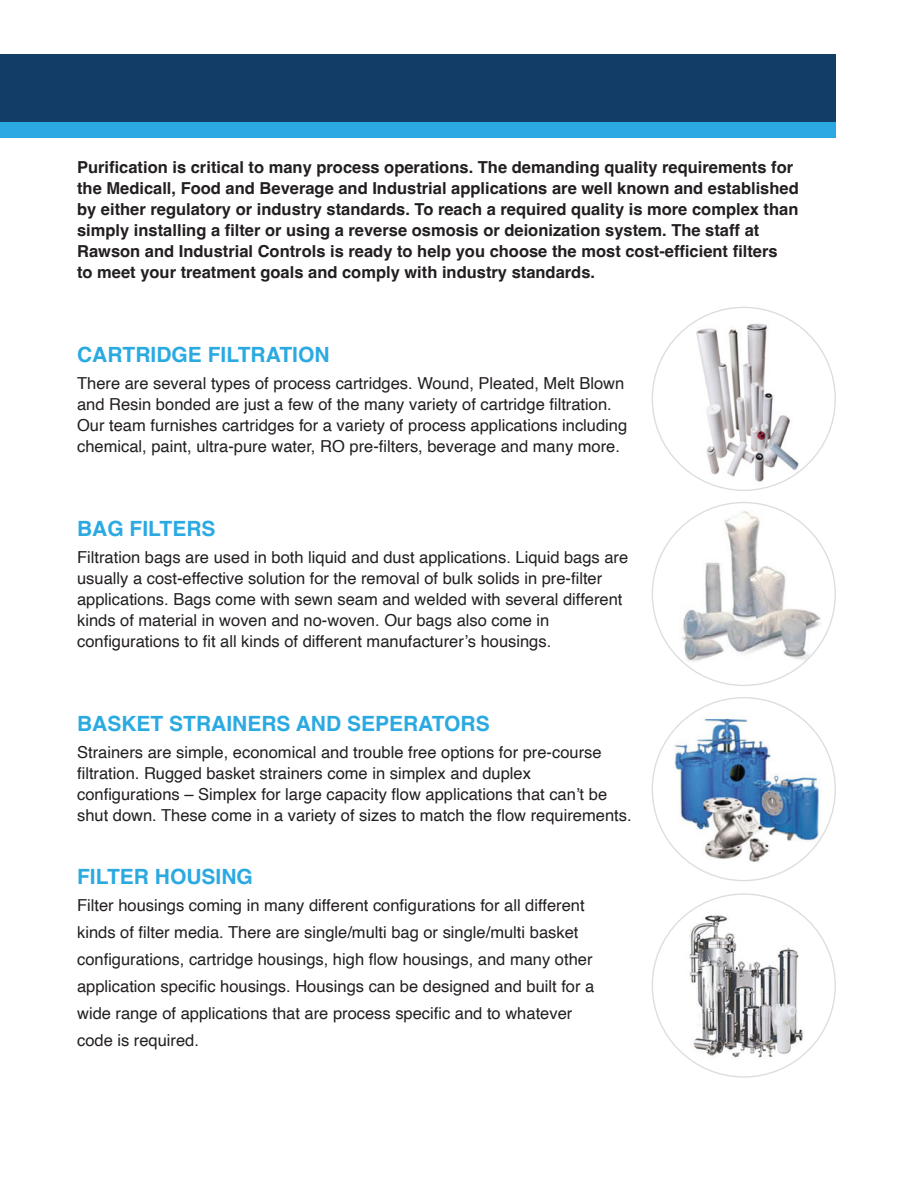
<style>
.page{position:relative;width:918px;height:1188px;background:#fff}
.page>*{position:absolute;margin:0;border:0;box-sizing:border-box;transform-origin:0 0}
.t1{font:700 21px "Helvetica";color:#2baae1}
.t2{font:16.5px/21px "Helvetica";color:#231f20}
.t3{font:700 16.5px/21px "Helvetica";color:#231f20}
</style>
<div class="page">
<div style="left:0;top:54px;width:836px;height:68px;background:#123d67"></div>
<div style="left:0;top:122px;width:836px;height:16px;background:#2baae1"></div>
<img style="left:652px;top:314px;width:182px;height:172px">
<img style="left:652px;top:503px;width:182px;height:169px">
<img style="left:652px;top:705px;width:182px;height:171px">
<img style="left:652px;top:899px;width:183px;height:172px">
<p class="t3" style="left:77px;top:158px;width:723px">Purification is critical to many process operations. The demanding quality requirements for the Medicall, Food and Beverage and Industrial applications are well known and established by either regulatory or industry standards. To reach a required quality is more complex than simply installing a filter or using a reverse osmosis or deionization system. The staff at Rawson and Industrial Controls is ready to help you choose the most cost-efficient filters<br>to meet your treatment goals and comply with industry standards.</p>
<p class="t1" style="left:77px;top:342px;width:254px">CARTRIDGE FILTRATION</p>
<p class="t2" style="left:77px;top:373px;width:552px">There are several types of process cartridges. Wound, Pleated, Melt Blown and Resin bonded are just a few of the many variety of cartridge filtration.<br>Our team furnishes cartridges for a variety of process applications including chemical, paint, ultra-pure water, RO pre-filters, beverage and many more.</p>
<p class="t1" style="left:77px;top:516px;width:140px">BAG FILTERS</p>
<p class="t2" style="left:77px;top:547px;width:553px">Filtration bags are used in both liquid and dust applications. Liquid bags are usually a cost-effective solution for the removal of bulk solids in pre-filter applications. Bags come with sewn seam and welded with several different kinds of material in woven and no-woven. Our bags also come in configurations to fit all kinds of different manufacturer’s housings.</p>
<p class="t1" style="left:77px;top:711px;width:414px">BASKET STRAINERS AND SEPERATORS</p>
<p class="t2" style="left:77px;top:742px;width:556px">Strainers are simple, economical and trouble free options for pre-course filtration. Rugged basket strainers come in simplex and duplex configurations – Simplex for large capacity flow applications that can’t be shut down. These come in a variety of sizes to match the flow requirements.</p>
<p class="t1" style="left:77px;top:864px;width:177px">FILTER HOUSING</p>
<p class="t2" style="left:77px;top:892px;width:519px;line-height:27px">Filter housings coming in many different configurations for all different kinds of filter media. There are single/multi bag or single/multi basket configurations, cartridge housings, high flow housings, and many other application specific housings. Housings can be designed and built for a wide range of applications that are process specific and to whatever code is required.</p>
</div>
